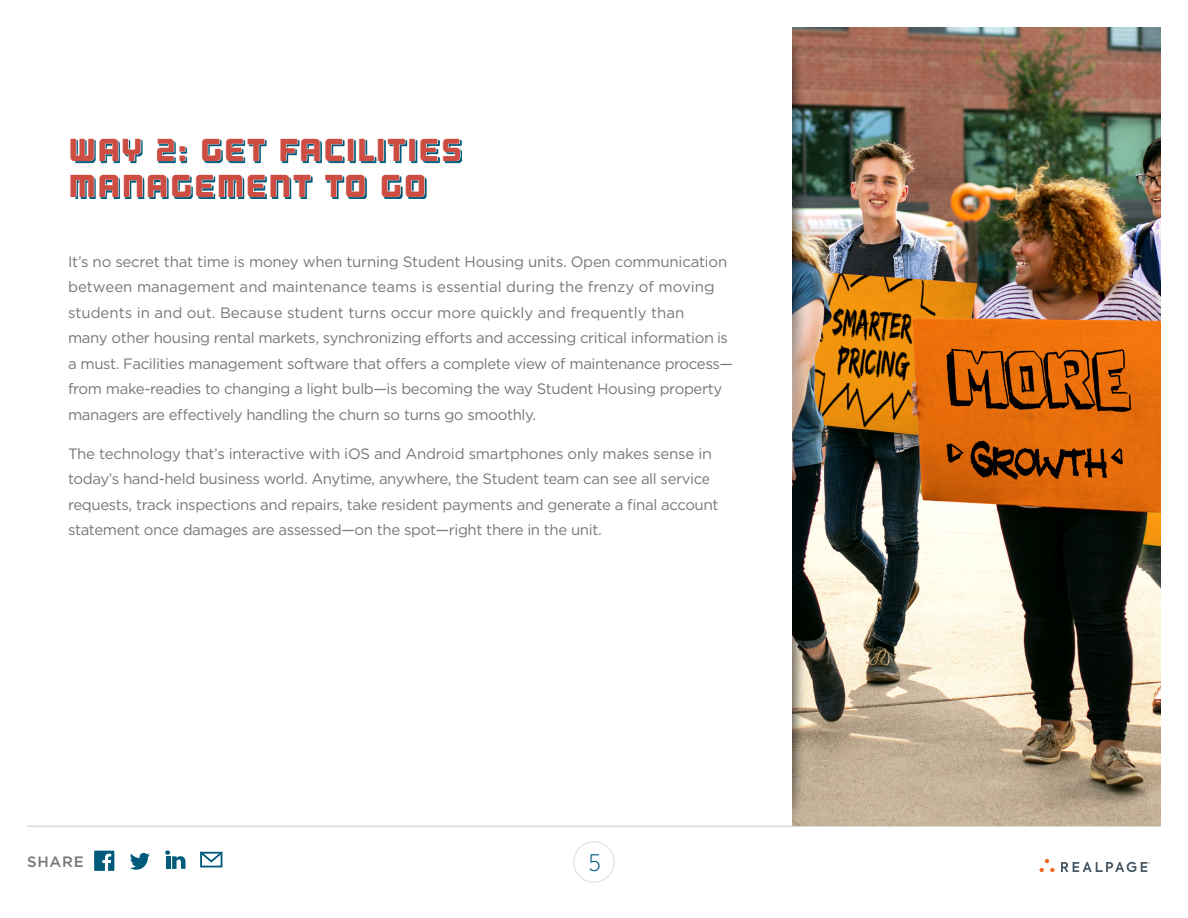
<style>
.page{position:relative;width:1188px;height:918px;background:#fff}
.page>*{position:absolute;margin:0;border:0;box-sizing:border-box;transform-origin:0 0}
.T1_center{font:31.5px/36px "Outage";letter-spacing:.025em;color:#cd4d42}
.t1{font:300 24px "Gotham Narrow";color:#005a7c}
.Main_Paragraph{font:15px/25.5px "Gotham";letter-spacing:-.025em;color:#777776}
.t2{font:500 15px "Gotham";letter-spacing:.05em;color:#777776}
</style>
<div class="page">
<svg style="left:165px;top:850px;width:21px;height:19px"></svg>
<svg style="left:94px;top:851px;width:20px;height:20px"></svg>
<svg style="left:130px;top:853px;width:20px;height:17px"></svg>
<svg style="left:200px;top:852px;width:23px;height:15px"></svg>
<svg style="left:573px;top:841px;width:42px;height:42px"></svg>
<hr style="left:27px;top:826px;width:1134px;height:1px;background:#d9d9d8">
<svg style="left:1039px;top:859px;width:16px;height:13px"></svg>
<svg style="left:1061px;top:862px;width:89px;height:10px"></svg>
<svg style="left:76px;top:140px;width:386px;height:59px"></svg>
<svg style="left:75px;top:140px;width:67px;height:22px"></svg>
<svg style="left:156px;top:140px;width:30px;height:21px"></svg>
<svg style="left:201px;top:140px;width:64px;height:22px"></svg>
<svg style="left:280px;top:140px;width:63px;height:22px"></svg>
<div style="left:348px;top:138px;width:6px;height:23px;border:1px solid #fff"></div>
<svg style="left:359px;top:140px;width:16px;height:21px"></svg>
<div style="left:378px;top:138px;width:6px;height:23px;border:1px solid #fff"></div>
<svg style="left:387px;top:140px;width:19px;height:22px"></svg>
<div style="left:409px;top:138px;width:6px;height:23px;border:1px solid #fff"></div>
<svg style="left:420px;top:140px;width:41px;height:22px"></svg>
<svg style="left:75px;top:174px;width:236px;height:24px"></svg>
<svg style="left:325px;top:174px;width:41px;height:24px"></svg>
<svg style="left:381px;top:174px;width:44px;height:24px"></svg>
<img style="left:792px;top:27px;width:369px;height:799px">
<p class="T1_center" style="left:68px;top:132px;width:396px">WAY 2: GET FACILITIES<br>MANAGEMENT TO GO</p>
<p class="Main_Paragraph" style="left:68px;top:249px;width:666px">It’s no secret that time is money when turning Student Housing units. Open communication between management and maintenance teams is essential during the frenzy of moving students in and out. Because student turns occur more quickly and frequently than<br>many other housing rental markets, synchronizing efforts and accessing critical information is a must. Facilities management software that offers a complete view of maintenance process— from make-readies to changing a light bulb—is becoming the way Student Housing property managers are effectively handling the churn so turns go smoothly.</p>
<p class="Main_Paragraph" style="left:68px;top:441px;width:652px">The technology that’s interactive with iOS and Android smartphones only makes sense in today’s hand-held business world. Anytime, anywhere, the Student team can see all service requests, track inspections and repairs, take resident payments and generate a final account statement once damages are assessed—on the spot—right there in the unit.</p>
<p class="t2" style="left:27px;top:852px;width:58px">SHARE</p>
<h2 class="t1" style="left:589px;top:848px;width:14px">5</h2>
</div>
